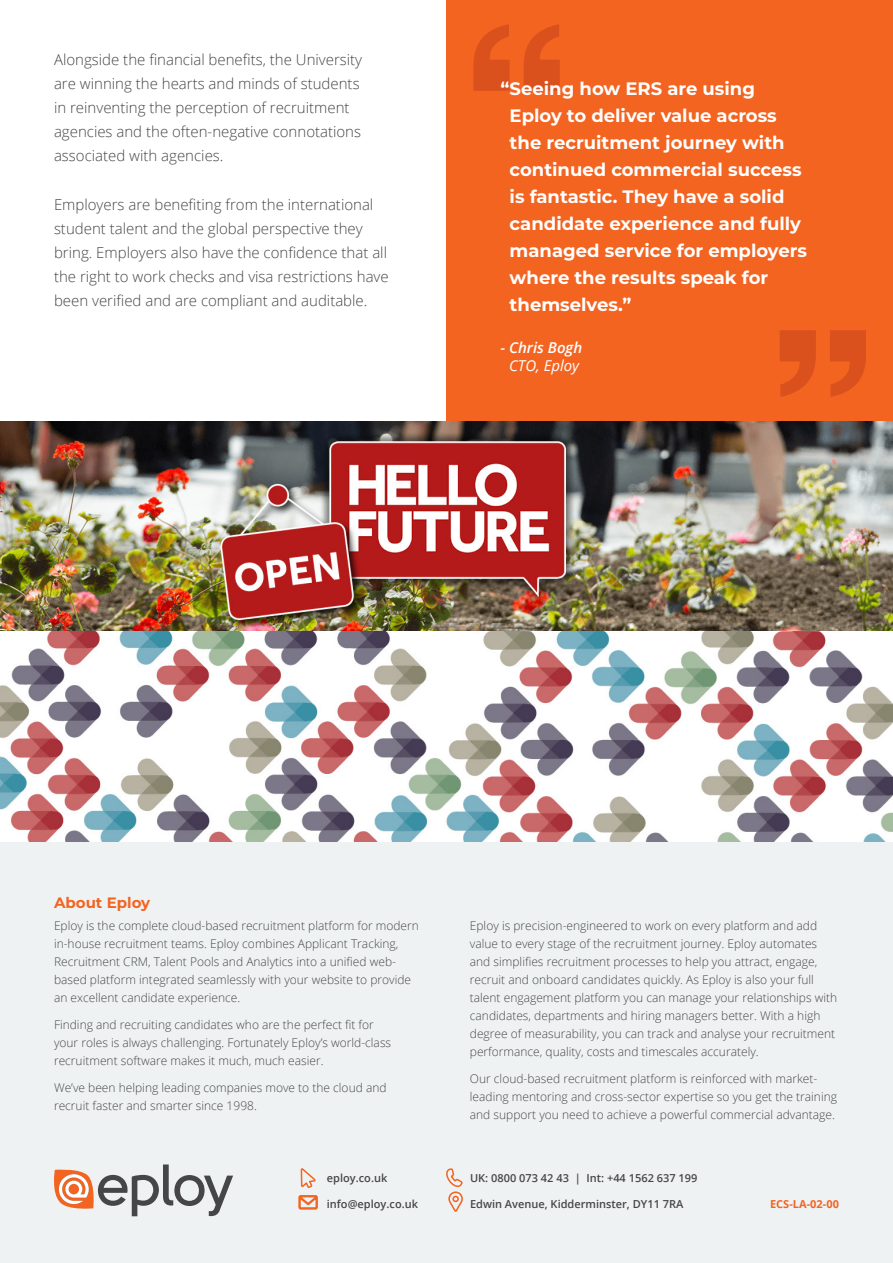
<style>
.page{position:relative;width:893px;height:1263px;background:#fff}
.page>*{position:absolute;margin:0;border:0;box-sizing:border-box;transform-origin:0 0}
.t1{font:700 18px/27px "Montserrat";color:#fff}
.t2{font:300 15px/24px "Open Sans";color:#454647}
.t3{font:italic 600 15px/18px "Open Sans";color:#fff;text-align:center}
.t4{font:700 15px "Montserrat";color:#f36421}
.t5{font:300 12px/18px "Open Sans";color:#454647}
.t6{font:600 10.95px "Open Sans";color:#454647}
.t7{font:700 10.95px "Open Sans";color:#f36421}
.s1{font-weight:400}
</style>
<div class="page">
<div style="left:0;top:842px;width:893px;height:421px;background:#eff2f3"></div>
<svg style="left:54px;top:1164px;width:179px;height:52px"></svg>
<svg style="left:299px;top:1168px;width:18px;height:42px"></svg>
<svg style="left:446px;top:1168px;width:17px;height:44px"></svg>
<div style="left:452px;top:1196px;width:7px;height:6px;border:2px solid #f36421;border-radius:50%"></div>
<div style="left:446px;top:0;width:447px;height:421px;background:#f36421"></div>
<svg style="left:473px;top:24px;width:87px;height:67px"></svg>
<svg style="left:780px;top:330px;width:86px;height:67px"></svg>
<img style="left:0;top:421px;width:893px;height:421px">
<p class="t2" style="left:54px;top:48px;width:310px">Alongside the financial benefits, the University are winning the hearts and minds of students in reinventing the perception of recruitment agencies and the often-negative connotations associated with agencies.</p>
<p class="t2" style="left:54px;top:192px;width:336px">Employers are benefiting from the international student talent and the global perspective they bring. Employers also have the confidence that all the right to work checks and visa restrictions have been verified and are compliant and auditable.</p>
<p class="t1" style="left:510px;top:74px;width:299px;text-indent:-9px">“Seeing how ERS are using<br>Eploy to deliver value across the recruitment journey with continued commercial success is fantastic. They have a solid candidate experience and fully managed service for employers where the results speak for themselves.”</p>
<p class="t3" style="left:500px;top:338px;width:83px">- Chris Bogh<br><span class="s1">CTO, Eploy</span></p>
<p class="t4" style="left:54px;top:891px;width:98px">About Eploy</p>
<p class="t5" style="left:54px;top:916px;width:366px">Eploy is the complete cloud-based recruitment platform for modern in-house recruitment teams. Eploy combines Applicant Tracking, Recruitment CRM, Talent Pools and Analytics into a unified web&shy;based platform integrated seamlessly with your website to provide an excellent candidate experience.</p>
<p class="t5" style="left:54px;top:1015px;width:339px">Finding and recruiting candidates who are the perfect fit for your roles is always challenging. Fortunately Eploy’s world-class recruitment software makes it much, much easier.</p>
<p class="t5" style="left:54px;top:1078px;width:334px">We’ve been helping leading companies move to the cloud and recruit faster and smarter since 1998.</p>
<p class="t5" style="left:470px;top:916px;width:369px">Eploy is precision-engineered to work on every platform and add value to every stage of the recruitment journey. Eploy automates and simplifies recruitment processes to help you attract, engage, recruit and onboard candidates quickly. As Eploy is also your full talent engagement platform you can manage your relationships with candidates, departments and hiring managers better. With a high degree of measurability, you can track and analyse your recruitment performance, quality, costs and timescales accurately.</p>
<p class="t5" style="left:470px;top:1069px;width:369px">Our cloud-based recruitment platform is reinforced with market&shy;leading mentoring and cross-sector expertise so you get the training and support you need to achieve a powerful commercial advantage.</p>
<p class="t6" style="left:327px;top:1170px;width:62px">eploy.co.uk</p>
<p class="t6" style="left:470px;top:1170px;width:229px">UK: 0800 073 42 43 | Int: +44 1562 637 199</p>
<p class="t6" style="left:327px;top:1196px;width:93px">info@eploy.co.uk</p>
<p class="t6" style="left:470px;top:1196px;width:215px">Edwin Avenue, Kidderminster, DY11 7RA</p>
<p class="t7" style="left:770px;top:1196px;width:70px">ECS-LA-02-00</p>
</div>
